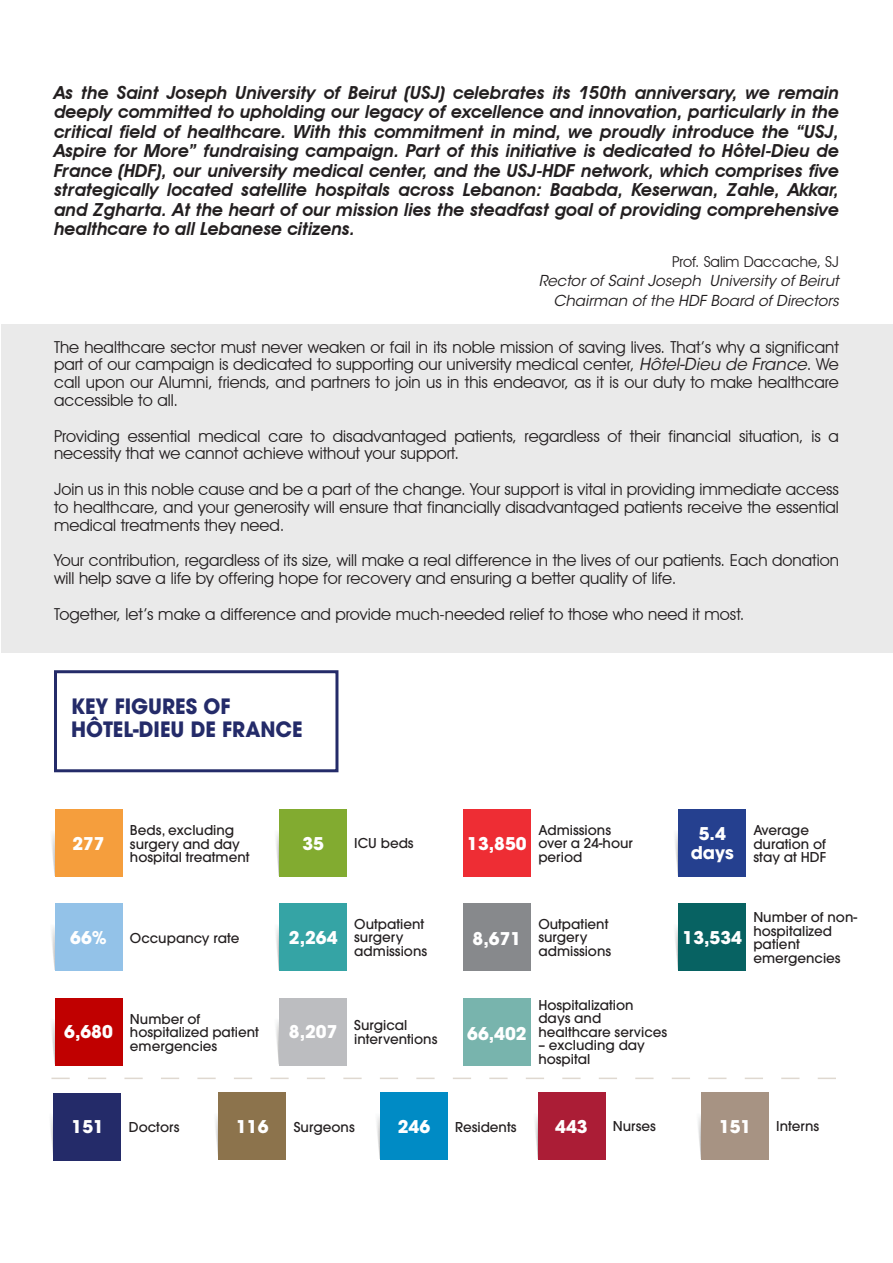
<style>
.page{position:relative;width:893px;height:1263px;background:#fff}
.page>*{position:absolute;margin:0;border:0;box-sizing:border-box;transform-origin:0 0}
.Heading_2{font:700 21px "Avant Garde";color:#242b69;scale:.95 1}
.t1{font:italic 600 18px/19.5px "Avant Garde IT Cby BT";color:#231f20;text-align:justify}
.t2{font:700 17.4px/18.9px "Avant Garde";color:#fff;text-align:center}
.t3{font:16.5px/17.9px "Avant Garde IT Cby BT";color:#231f20;text-align:justify}
.t4{font:italic 15px "ITC Avant Garde Std";color:#231f20}
.t5{font:15px "Avant Garde IT Cby BT";color:#231f20}
.t6{font:500 13.5px/13.5px "Avant Garde";color:#231f20}
.s1{font-family:"ITC Avant Garde Std";font-style:italic}
</style>
<div class="page">
<div style="left:2px;top:324px;width:891px;height:328px;background:#eaeaea"></div>
<div style="left:54px;top:670px;width:284px;height:102px;border:3px solid #242b69"></div>
<svg style="left:52px;top:833px;width:2px;height:35px"></svg>
<svg style="left:51px;top:927px;width:3px;height:35px"></svg>
<svg style="left:52px;top:1022px;width:2px;height:34px"></svg>
<svg style="left:54px;top:833px;width:1px;height:43px"></svg>
<svg style="left:54px;top:927px;width:1px;height:43px"></svg>
<svg style="left:54px;top:1022px;width:1px;height:42px"></svg>
<div style="left:55px;top:809px;width:67px;height:68px;background:#f59e3d"></div>
<div style="left:55px;top:903px;width:67px;height:68px;background:#93c2e8"></div>
<div style="left:55px;top:998px;width:67px;height:67px;background:#c00000"></div>
<svg style="left:276px;top:833px;width:3px;height:43px"></svg>
<svg style="left:276px;top:927px;width:3px;height:43px"></svg>
<svg style="left:276px;top:1021px;width:3px;height:43px"></svg>
<div style="left:279px;top:809px;width:68px;height:68px;background:#82ab30"></div>
<div style="left:279px;top:903px;width:68px;height:68px;background:#35a4a5"></div>
<div style="left:279px;top:998px;width:68px;height:67px;background:#bcbdc0"></div>
<svg style="left:675px;top:833px;width:3px;height:43px"></svg>
<svg style="left:675px;top:927px;width:3px;height:43px"></svg>
<div style="left:463px;top:809px;width:68px;height:68px;background:#ee2d34"></div>
<div style="left:463px;top:903px;width:68px;height:68px;background:#87898c"></div>
<div style="left:463px;top:998px;width:68px;height:67px;background:#78b4ad"></div>
<div style="left:678px;top:809px;width:68px;height:68px;background:#25408f"></div>
<div style="left:678px;top:903px;width:68px;height:68px;background:#076262"></div>
<svg style="left:215px;top:1116px;width:3px;height:38px"></svg>
<div style="left:218px;top:1092px;width:68px;height:68px;background:#8c734c"></div>
<svg style="left:377px;top:1117px;width:2px;height:32px"></svg>
<svg style="left:379px;top:1116px;width:1px;height:43px"></svg>
<div style="left:380px;top:1092px;width:67px;height:68px;background:#008bc5"></div>
<svg style="left:535px;top:1116px;width:3px;height:43px"></svg>
<div style="left:538px;top:1092px;width:67px;height:68px;background:#ab1d36"></div>
<svg style="left:50px;top:1117px;width:3px;height:36px"></svg>
<hr style="left:53px;top:1094px;width:1px;height:66px;background:#242b69">
<div style="left:54px;top:1093px;width:67px;height:67px;background:#242b69"></div>
<svg style="left:698px;top:1116px;width:3px;height:43px"></svg>
<div style="left:701px;top:1092px;width:68px;height:68px;background:#a79383"></div>
<svg style="left:51px;top:1077px;width:785px;height:2px"></svg>
<p class="t1" style="left:54px;top:82px;width:786px">As the Saint Joseph University of Beirut (USJ) celebrates its 150th anniversary, we remain deeply committed to upholding our legacy of excellence and innovation, particularly in the critical field of healthcare. With this commitment in mind, we proudly introduce the “USJ, Aspire for More” fundraising campaign. Part of this initiative is dedicated to Hôtel-Dieu de France (HDF), our university medical center, and the USJ-HDF network, which comprises five strategically located satellite hospitals across Lebanon: Baabda, Keserwan, Zahle, Akkar, and Zgharta. At the heart of our mission lies the steadfast goal of providing comprehensive healthcare to all Lebanese citizens.</p>
<p class="t5" style="left:672px;top:252px;width:168px">Prof. Salim Daccache, SJ</p>
<p class="t4" style="left:539px;top:272px;width:302px">Rector of Saint Joseph University of Beirut</p>
<p class="t4" style="left:553px;top:291px;width:287px">Chairman of the HDF Board of Directors</p>
<p class="t3" style="left:54px;top:338px;width:786px">The healthcare sector must never weaken or fail in its noble mission of saving lives. That’s why a significant part of our campaign is dedicated to supporting our university medical center, <span class="s1">Hôtel-Dieu de France</span>. We call upon our Alumni, friends, and partners to join us in this endeavor, as it is our duty to make healthcare accessible to all.</p>
<p class="t3" style="left:54px;top:427px;width:786px">Providing essential medical care to disadvantaged patients, regardless of their financial situation, is a necessity that we cannot achieve without your support.</p>
<p class="t3" style="left:54px;top:480px;width:786px">Join us in this noble cause and be a part of the change. Your support is vital in providing immediate access to healthcare, and your generosity will ensure that financially disadvantaged patients receive the essential medical treatments they need.</p>
<p class="t3" style="left:54px;top:551px;width:786px">Your contribution, regardless of its size, will make a real difference in the lives of our patients. Each donation will help save a life by offering hope for recovery and ensuring a better quality of life.</p>
<p class="t3" style="left:54px;top:605px;width:692px">Together, let’s make a difference and provide much-needed relief to those who need it most.</p>
<p class="Heading_2" style="left:71px;top:693px;width:169px">KEY FIGURES OF</p>
<p class="Heading_2" style="left:71px;top:715px;width:245px">HÔTEL-DIEU DE FRANCE</p>
<p class="t2" style="left:72px;top:834px;width:34px">277</p>
<p class="t6" style="left:130px;top:823px;width:121px">Beds, excluding surgery and day hospital treatment</p>
<p class="t2" style="left:302px;top:834px;width:23px">35</p>
<p class="t6" style="left:354px;top:837px;width:61px">ICU beds</p>
<p class="t2" style="left:467px;top:834px;width:61px">13,850</p>
<p class="t6" style="left:538px;top:823px;width:96px">Admissions over a 24-hour period</p>
<p class="t2" style="left:691px;top:824px;width:45px">5.4 days</p>
<p class="t6" style="left:753px;top:823px;width:74px">Average duration of stay at HDF</p>
<p class="t2" style="left:70px;top:928px;width:38px">66%</p>
<p class="t6" style="left:130px;top:931px;width:111px">Occupancy rate</p>
<p class="t2" style="left:289px;top:928px;width:50px">2,264</p>
<p class="t6" style="left:354px;top:917px;width:74px">Outpatient surgery admissions</p>
<p class="t2" style="left:473px;top:929px;width:50px">8,671</p>
<p class="t6" style="left:538px;top:917px;width:74px">Outpatient surgery admissions</p>
<p class="t2" style="left:683px;top:928px;width:61px">13,534</p>
<p class="t6" style="left:753px;top:910px;width:105px">Number of non&shy;hospitalized patient emergencies</p>
<p class="t2" style="left:64px;top:1022px;width:50px">6,680</p>
<p class="t6" style="left:130px;top:1012px;width:130px">Number of hospitalized patient emergencies</p>
<p class="t2" style="left:289px;top:1022px;width:50px">8,207</p>
<p class="t6" style="left:354px;top:1018px;width:85px">Surgical interventions</p>
<p class="t2" style="left:467px;top:1024px;width:61px">66,402</p>
<p class="t6" style="left:538px;top:998px;width:130px">Hospitalization days and healthcare services</p>
<p class="t6" style="left:538px;top:1038px;width:108px">– excluding day hospital</p>
<p class="t2" style="left:72px;top:1117px;width:34px">151</p>
<p class="t6" style="left:129px;top:1120px;width:52px">Doctors</p>
<p class="t2" style="left:236px;top:1117px;width:34px">116</p>
<p class="t6" style="left:294px;top:1120px;width:62px">Surgeons</p>
<p class="t2" style="left:398px;top:1117px;width:34px">246</p>
<p class="t6" style="left:455px;top:1120px;width:63px">Residents</p>
<p class="t2" style="left:555px;top:1117px;width:34px">443</p>
<p class="t6" style="left:613px;top:1120px;width:45px">Nurses</p>
<p class="t2" style="left:719px;top:1117px;width:34px">151</p>
<p class="t6" style="left:776px;top:1120px;width:45px">Interns</p>
</div>
